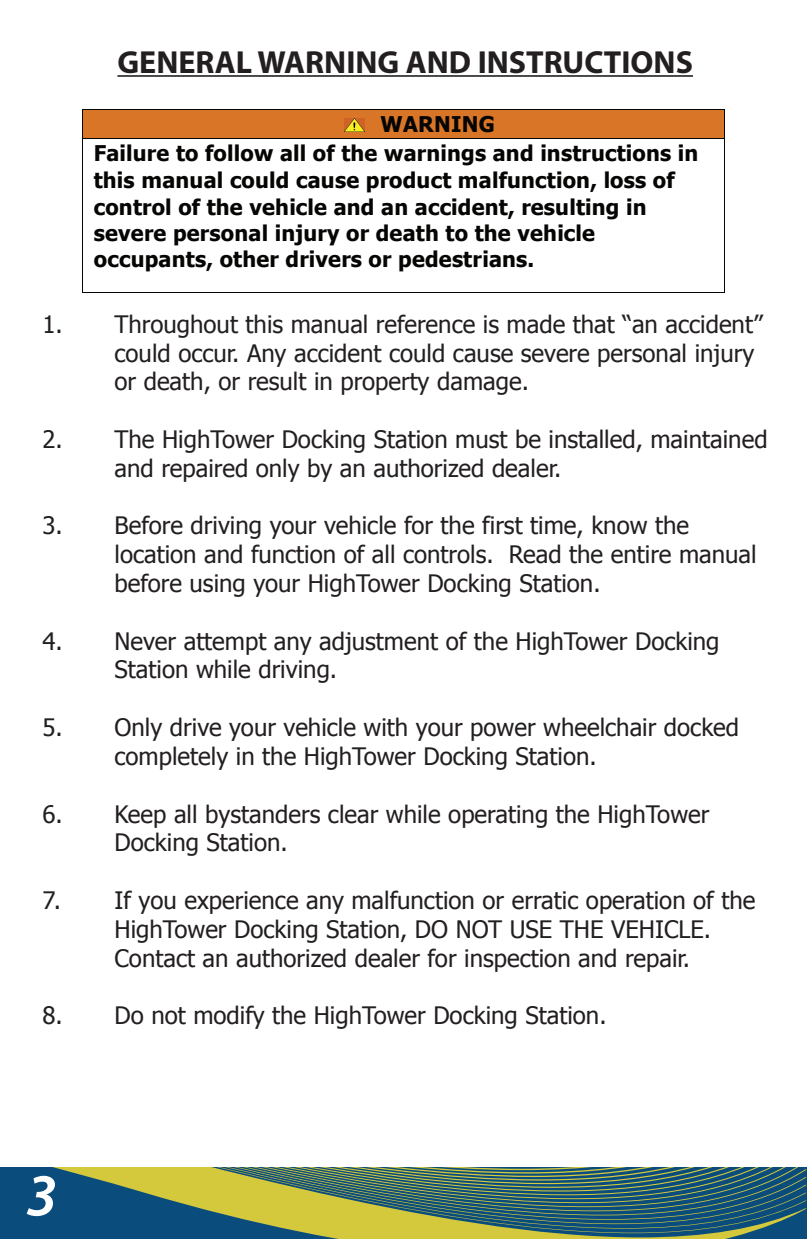
<style>
.page{position:relative;width:807px;height:1239px;background:#fff}
.page>*{position:absolute;margin:0;border:0;box-sizing:border-box;transform-origin:0 0}
.t1{font:italic 600 60px "Myriad Pro";color:#fff}
.t2{font:700 32px "Myriad Pro";color:#231f20}
.t3{font:24px/28.8px "Tahoma";color:#231f20}
.t4{font:700 21.6px/26.4px "Tahoma";letter-spacing:.01em;color:#050504}
</style>
<div class="page">
<hr style="left:117px;top:75px;width:575px;height:2px;background:#231f20">
<svg style="left:0;top:1167px;width:805px;height:71px;background:#537965"></svg>
<div style="left:83px;top:110px;width:640px;height:28px;background:#d97527"></div>
<img style="left:344px;top:118px;width:20px;height:14px">
<hr style="left:83px;top:109px;width:640px;height:1px;background:#050504">
<svg style="left:82px;top:109px;width:1px;height:30px"></svg>
<hr style="left:83px;top:138px;width:640px;height:1px;background:#050504">
<svg style="left:723px;top:109px;width:1px;height:30px"></svg>
<hr style="left:82px;top:139px;width:1px;height:153px;background:#050504">
<hr style="left:83px;top:292px;width:640px;height:1px;background:#050504">
<hr style="left:723px;top:139px;width:1px;height:153px;background:#050504">
<h2 class="t2" style="left:117px;top:41px;width:577px">GENERAL WARNING AND INSTRUCTIONS</h2>
<p class="t4" style="left:94px;top:108px;width:606px;line-height:29.2px;text-indent:287px">WARNING<br>Failure to follow all of the warnings and instructions in</p>
<p class="t4" style="left:94px;top:165px;width:582px">this manual could cause product malfunction, loss of control of the vehicle and an accident, resulting in severe personal injury or death to the vehicle occupants, other drivers or pedestrians.</p>
<p class="t3" style="left:114px;top:308px;width:649px;text-indent:-72px">1. Throughout this manual reference is made that “an accident” could occur. Any accident could cause severe personal injury or death, or result in property damage.</p>
<p class="t3" style="left:114px;top:424px;width:654px;text-indent:-72px">2. The HighTower Docking Station must be installed, maintained and repaired only by an authorized dealer.</p>
<p class="t3" style="left:114px;top:510px;width:643px;text-indent:-72px">3. Before driving your vehicle for the first time, know the location and function of all controls. Read the entire manual before using your HighTower Docking Station.</p>
<p class="t3" style="left:114px;top:625px;width:606px;text-indent:-72px">4. Never attempt any adjustment of the HighTower Docking<br>Station while driving.</p>
<p class="t3" style="left:114px;top:712px;width:625px;text-indent:-72px">5. Only drive your vehicle with your power wheelchair docked completely in the HighTower Docking Station.</p>
<p class="t3" style="left:114px;top:798px;width:596px;text-indent:-72px">6. Keep all bystanders clear while operating the HighTower<br>Docking Station.</p>
<p class="t3" style="left:114px;top:884px;width:642px;text-indent:-72px">7. If you experience any malfunction or erratic operation of the<br>HighTower Docking Station, DO NOT USE THE VEHICLE.<br>Contact an authorized dealer for inspection and repair.</p>
<p class="t3" style="left:42px;top:1000px;width:565px">8. Do not modify the HighTower Docking Station.</p>
<h1 class="t1" style="left:26px;top:1157px;width:33px">3</h1>
</div>
